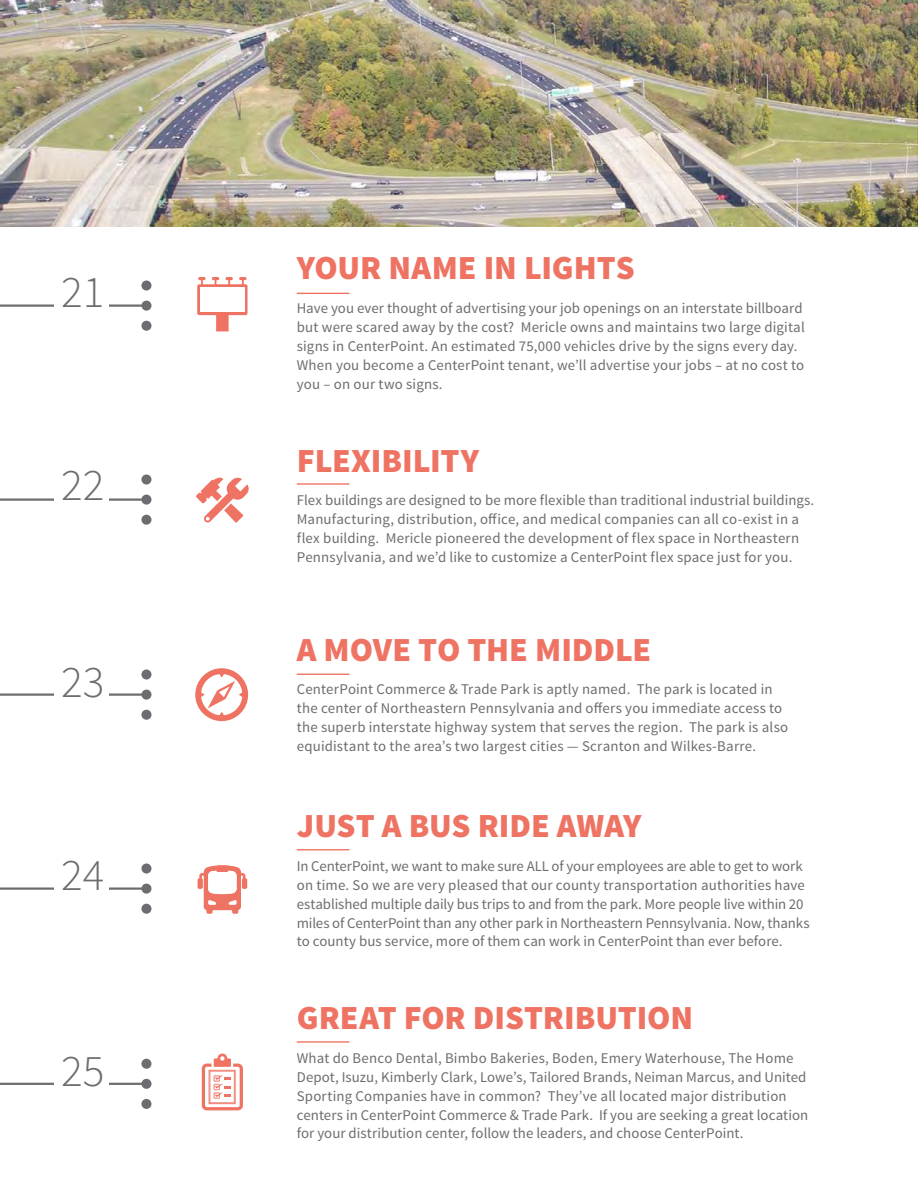
<style>
.page{position:relative;width:918px;height:1188px;background:#fff}
.page>*{position:absolute;margin:0;border:0;box-sizing:border-box;transform-origin:0 0}
.t1{font:300 45.15px "Source Sans Pro";color:#6c6d70}
.t2{font:900 33.75px "Source Sans Pro";color:#ef7363}
.t3{font:14.85px/18.9px "Source Sans Pro";letter-spacing:.01em;color:#6c6d70}
</style>
<div class="page">
<div style="left:141px;top:321px;width:10px;height:10px;background:#6c6d70;border-radius:50%"></div>
<div style="left:141px;top:281px;width:10px;height:10px;background:#6c6d70;border-radius:50%"></div>
<svg style="left:0;top:300px;width:151px;height:11px"></svg>
<div style="left:141px;top:515px;width:10px;height:10px;background:#6c6d70;border-radius:50%"></div>
<div style="left:141px;top:474px;width:10px;height:11px;background:#6c6d70;border-radius:50%"></div>
<svg style="left:0;top:494px;width:151px;height:11px"></svg>
<div style="left:141px;top:710px;width:10px;height:10px;background:#6c6d70;border-radius:50%"></div>
<div style="left:141px;top:670px;width:10px;height:10px;background:#6c6d70;border-radius:50%"></div>
<svg style="left:0;top:689px;width:151px;height:11px"></svg>
<div style="left:141px;top:904px;width:10px;height:10px;background:#6c6d70;border-radius:50%"></div>
<div style="left:141px;top:863px;width:10px;height:11px;background:#6c6d70;border-radius:50%"></div>
<svg style="left:0;top:883px;width:151px;height:11px"></svg>
<div style="left:141px;top:1099px;width:10px;height:10px;background:#6c6d70;border-radius:50%"></div>
<div style="left:141px;top:1059px;width:10px;height:10px;background:#6c6d70;border-radius:50%"></div>
<svg style="left:0;top:1078px;width:151px;height:11px"></svg>
<hr style="left:297px;top:293px;width:52px;height:1px;background:#ef7363">
<hr style="left:297px;top:483px;width:52px;height:2px;background:#ef7363">
<hr style="left:297px;top:674px;width:52px;height:1px;background:#ef7363">
<hr style="left:297px;top:849px;width:52px;height:1px;background:#ef7363">
<hr style="left:297px;top:1041px;width:52px;height:2px;background:#ef7363">
<div style="left:54px;top:271px;width:55px;height:849px;background:#fff"></div>
<svg style="left:202px;top:1054px;width:41px;height:56px"></svg>
<svg style="left:197px;top:277px;width:51px;height:54px"></svg>
<div style="left:200px;top:287px;width:44px;height:25px;background:#fff"></div>
<svg style="left:196px;top:477px;width:53px;height:46px"></svg>
<svg style="left:195px;top:668px;width:53px;height:53px"></svg>
<svg style="left:198px;top:865px;width:49px;height:49px"></svg>
<img style="left:1px;top:0;width:916px;height:227px">
<p class="t1" style="left:61px;top:264px;width:45px">21</p>
<p class="t1" style="left:61px;top:457px;width:45px">22</p>
<p class="t1" style="left:61px;top:654px;width:45px">23</p>
<p class="t1" style="left:61px;top:847px;width:45px">24</p>
<p class="t1" style="left:61px;top:1043px;width:45px">25</p>
<p class="t2" style="left:297px;top:246px;width:339px">YOUR NAME IN LIGHTS</p>
<p class="t3" style="left:297px;top:299px;width:510px">Have you ever thought of advertising your job openings on an interstate billboard but were scared away by the cost? Mericle owns and maintains two large digital signs in CenterPoint. An estimated 75,000 vehicles drive by the signs every day.<br>When you become a CenterPoint tenant, we’ll advertise your jobs – at no cost to you – on our two signs.</p>
<p class="t2" style="left:297px;top:438px;width:184px">FLEXIBILITY</p>
<p class="t3" style="left:297px;top:491px;width:519px">Flex buildings are designed to be more flexible than traditional industrial buildings.<br>Manufacturing, distribution, office, and medical companies can all co-exist in a flex building. Mericle pioneered the development of flex space in Northeastern Pennsylvania, and we’d like to customize a CenterPoint flex space just for you.</p>
<p class="t2" style="left:297px;top:627px;width:356px">A MOVE TO THE MIDDLE</p>
<p class="t3" style="left:297px;top:680px;width:493px">CenterPoint Commerce &amp; Trade Park is aptly named. The park is located in the center of Northeastern Pennsylvania and offers you immediate access to the superb interstate highway system that serves the region. The park is also equidistant to the area’s two largest cities — Scranton and Wilkes-Barre.</p>
<p class="t2" style="left:297px;top:804px;width:346px">JUST A BUS RIDE AWAY</p>
<p class="t3" style="left:297px;top:857px;width:514px">In CenterPoint, we want to make sure ALL of your employees are able to get to work on time. So we are very pleased that our county transportation authorities have established multiple daily bus trips to and from the park. More people live within 20 miles of CenterPoint than any other park in Northeastern Pennsylvania. Now, thanks to county bus service, more of them can work in CenterPoint than ever before.</p>
<p class="t2" style="left:297px;top:996px;width:398px">GREAT FOR DISTRIBUTION</p>
<p class="t3" style="left:297px;top:1049px;width:513px">What do Benco Dental, Bimbo Bakeries, Boden, Emery Waterhouse, The Home Depot, Isuzu, Kimberly Clark, Lowe’s, Tailored Brands, Neiman Marcus, and United Sporting Companies have in common? They’ve all located major distribution centers in CenterPoint Commerce &amp; Trade Park. If you are seeking a great location for your distribution center, follow the leaders, and choose CenterPoint.</p>
</div>
